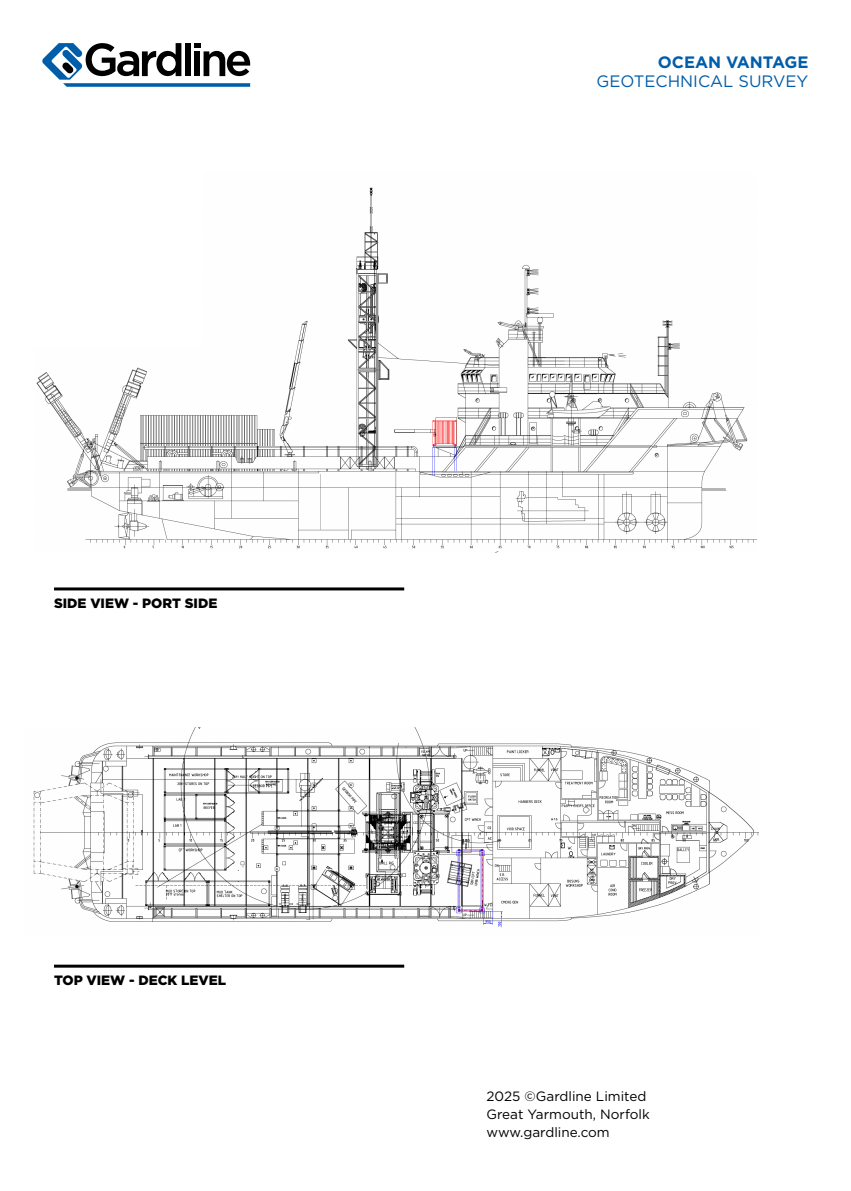
<style>
.page{position:relative;width:851px;height:1191px;background:#fff}
.page>*{position:absolute;margin:0;border:0;box-sizing:border-box;transform-origin:0 0}
.t1{font:16.5px "Gotham";color:#005daa}
.t2{font:700 16.5px "Gotham";color:#005daa}
.t3{font:13.5px/18px "Gotham";color:#000}
.t4{font:900 13.5px "Gotham";color:#000}
</style>
<div class="page">
<hr style="left:54px;top:587px;width:350px;height:3px;background:#000">
<hr style="left:54px;top:964px;width:350px;height:3px;background:#000">
<img style="left:33px;top:727px;width:725px;height:201px">
<img style="left:36px;top:187px;width:720px;height:365px">
<div style="left:9px;top:145px;width:193px;height:201px;background:#fff"></div>
<svg style="left:42px;top:43px;width:208px;height:44px"></svg>
<p class="t4" style="left:54px;top:594px;width:165px">SIDE VIEW - PORT SIDE</p>
<p class="t4" style="left:54px;top:971px;width:173px">TOP VIEW - DECK LEVEL</p>
<p class="t2" style="left:657px;top:51px;width:152px">OCEAN VANTAGE</p>
<p class="t1" style="left:596px;top:71px;width:213px">GEOTECHNICAL SURVEY</p>
<p class="t3" style="left:486px;top:1086px;width:165px">2025 ©Gardline Limited<br>Great Yarmouth, Norfolk www.gardline.com</p>
</div>
